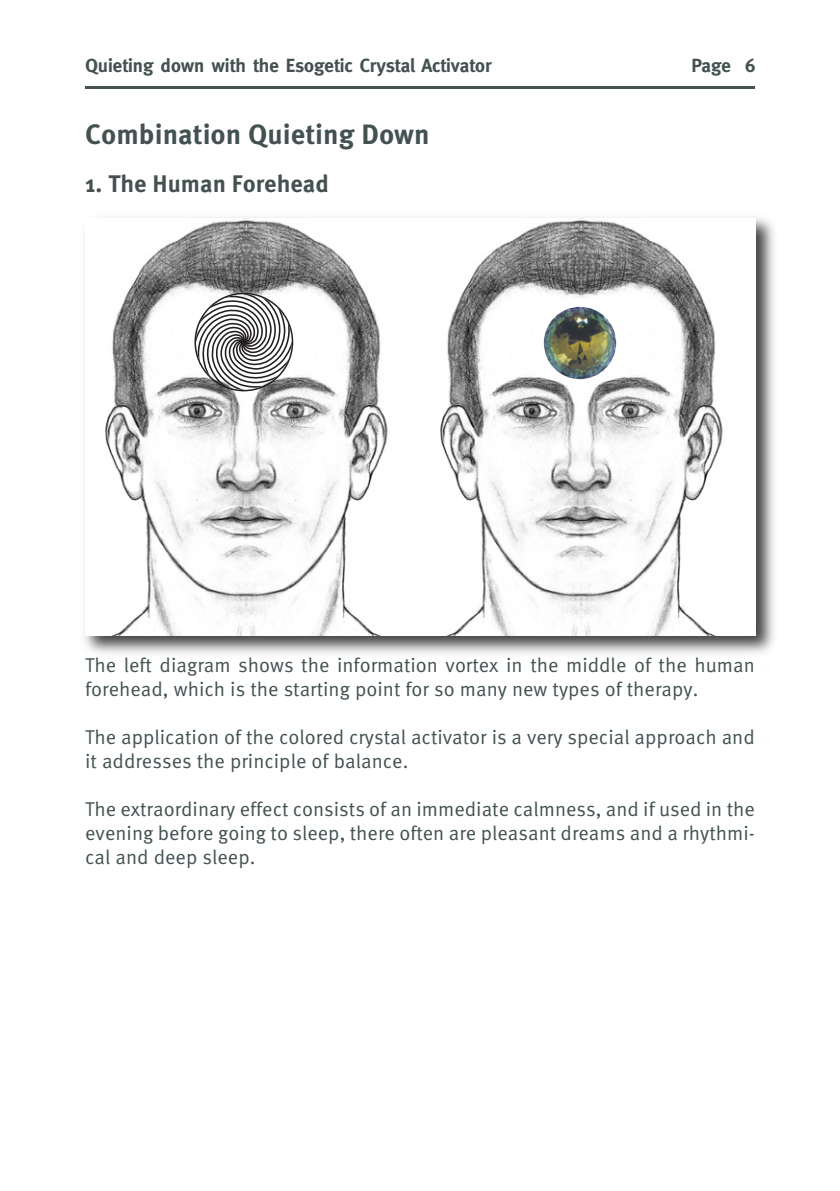
<style>
.page{position:relative;width:840px;height:1191px;background:#fff}
.page>*{position:absolute;margin:0;border:0;box-sizing:border-box;transform-origin:0 0}
.t1{font:700 28px "Meta OT";color:#435151}
.t2{font:700 24px "Meta OT";color:#435151}
.t3{font:20px/24px "Meta OT";color:#435151}
.t4{font:700 19px "Meta";color:#435151}
</style>
<div class="page">
<img style="left:84px;top:217px;width:690px;height:437px">
<hr style="left:85px;top:86px;width:669px;height:2px;background:#435151">
<img style="left:85px;top:218px;width:335px;height:417px">
<svg style="left:420px;top:218px;width:335px;height:417px"></svg>
<svg style="left:194px;top:293px;width:99px;height:98px"></svg>
<img style="left:543px;top:307px;width:73px;height:72px;border-radius:50%">
<p class="t4" style="left:85px;top:56px;width:407px">Quieting down with the Esogetic Crystal Activator</p>
<p class="t4" style="left:691px;top:56px;width:65px">Page 6</p>
<p class="t1" style="left:85px;top:123px;width:346px">Combination Quieting Down</p>
<p class="t2" style="left:85px;top:174px;width:245px">1. The Human Forehead</p>
<p class="t3" style="left:85px;top:655px;width:670px">The left diagram shows the information vortex in the middle of the human forehead, which is the starting point for so many new types of therapy.</p>
<p class="t3" style="left:85px;top:727px;width:670px">The application of the colored crystal activator is a very special approach and it addresses the principle of balance.</p>
<p class="t3" style="left:85px;top:799px;width:670px;text-align:justify">The extraordinary effect consists of an immediate calmness, and if used in the evening before going to sleep, there often are pleasant dreams and a rhythmi&shy;cal and deep sleep.</p>
</div>
